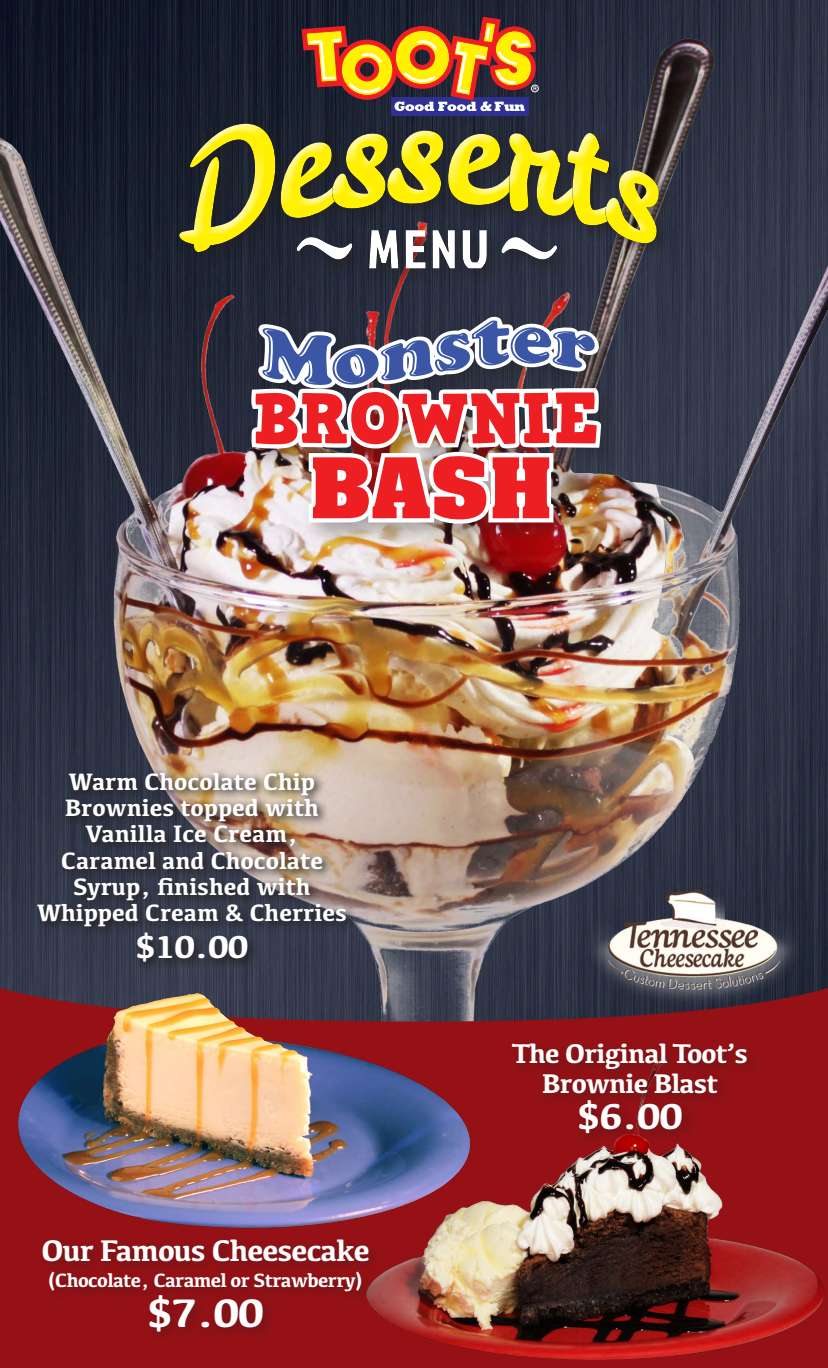
<style>
.page{position:relative;width:828px;height:1368px;background:#fff}
.page>*{position:absolute;margin:0;border:0;box-sizing:border-box;transform-origin:0 0}
.t1{font:700 41.2px "Kefa";color:#fff}
.t2{font:700 37.2px "Kefa";color:#fff}
.t3{font:700 33px "Kefa";color:#fff}
.t4{font:700 31px "Kefa";letter-spacing:-.03em;color:#fff}
.t5{font:700 28px "Kefa";letter-spacing:-.03em;color:#fff}
.t6{font:700 24.6px/26.4px "Kefa";color:#fff;text-align:center}
.t7{font:700 19.8px "Kefa";letter-spacing:-.03em;color:#fff}
</style>
<div class="page">
<img style="left:0;top:0;width:828px;height:975px">
<svg style="left:0;top:975px;width:828px;height:393px;background:#781b23"></svg>
<img style="left:358px;top:1051px;width:470px;height:317px">
<img style="left:9px;top:979px;width:468px;height:266px">
<div style="left:37px;top:1233px;width:345px;height:113px;background:#231f20;opacity:.35"></div>
<div style="left:507px;top:1039px;width:254px;height:108px;background:#231f20;opacity:.35"></div>
<svg style="left:34px;top:768px;width:324px;height:206px;background:#555156"></svg>
<div style="left:244px;top:310px;width:383px;height:240px;background:#231f20;opacity:.36"></div>
<img style="left:251px;top:316px;width:350px;height:208px">
<div style="left:531px;top:85px;width:8px;height:7px;border:1px solid #fff;border-radius:50%"></div>
<svg style="left:300px;top:15px;width:238px;height:101px;background:#906137"></svg>
<div style="left:175px;top:120px;width:501px;height:165px;background:#231f20;opacity:.51"></div>
<div style="left:179px;top:122px;width:480px;height:148px;background:#fff;opacity:.75"></div>
<img style="left:578px;top:834px;width:225px;height:225px">
<p class="t6" style="left:61px;top:767px;width:264px">Warm Chocolate Chip<br>Brownies topped with<br>Vanilla Ice Cream,<br>Caramel and Chocolate</p>
<p class="t6" style="left:37px;top:872px;width:311px">Syrup, finished with<br>Whipped Cream &amp; Cherries</p>
<p class="t3" style="left:135px;top:925px;width:115px">$10.00</p>
<p class="t4" style="left:41px;top:1229px;width:330px">Our Famous Cheesecake</p>
<p class="t7" style="left:49px;top:1267px;width:314px">(Chocolate, Caramel or Strawberry)</p>
<p class="t1" style="left:147px;top:1285px;width:119px">$7.00</p>
<p class="t5" style="left:512px;top:1035px;width:237px">The Original Toot’s</p>
<p class="t5" style="left:542px;top:1065px;width:178px">Brownie Blast</p>
<p class="t2" style="left:577px;top:1092px;width:107px">$6.00</p>
</div>
